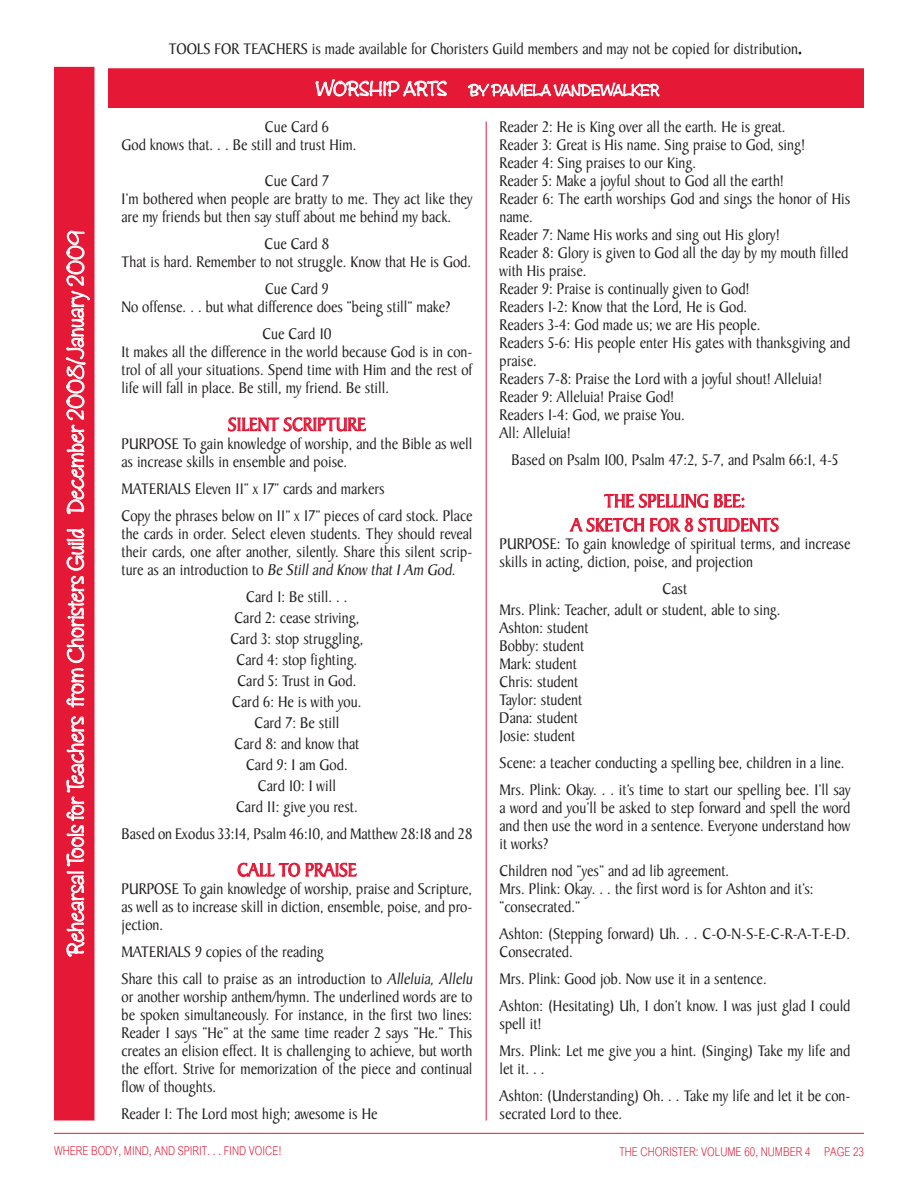
<style>
.page{position:relative;width:918px;height:1188px;background:#fff}
.page>*{position:absolute;margin:0;border:0;box-sizing:border-box;transform-origin:0 0}
.t1{font:24px "Zipty Do";color:#fff}
.t2{font:19.8px/24px "Baker Signet";color:#e51836;text-align:center;scale:.91 1}
.t3{font:18.75px "Cordia New";color:#e51836;scale:.8 1}
.t4{font:16.5px/18px "Baker Signet";color:#231f20;scale:.91 1}
.t5{font:16.5px "Zipty Do";color:#fff}
.s1{font-size:21px}
</style>
<div class="page">
<div style="left:55px;top:68px;width:39px;height:1052px;background:#e51836"></div>
<div style="left:54px;top:67px;width:41px;height:1053px;border:2px solid #e51836"></div>
<svg style="left:66px;top:716px;width:19px;height:241px"></svg>
<svg style="left:66px;top:528px;width:19px;height:180px"></svg>
<svg style="left:66px;top:230px;width:24px;height:285px"></svg>
<div style="left:109px;top:69px;width:754px;height:38px;background:#e51836"></div>
<div style="left:108px;top:68px;width:756px;height:40px;border:2px solid #e51836"></div>
<svg style="left:315px;top:79px;width:132px;height:29px"></svg>
<svg style="left:468px;top:82px;width:192px;height:44px"></svg>
<svg style="left:798px;top:51px;width:4px;height:4px"></svg>
<hr style="left:486px;top:122px;width:1px;height:998px;background:#e51836">
<svg style="left:228px;top:417px;width:139px;height:15px"></svg>
<svg style="left:237px;top:862px;width:120px;height:15px"></svg>
<svg style="left:604px;top:493px;width:141px;height:15px"></svg>
<svg style="left:569px;top:517px;width:210px;height:15px"></svg>
<hr style="left:54px;top:1133px;width:810px;height:1px;background:#e51836">
<p class="t4" style="left:169px;top:40px;width:697px">TOOLS FOR TEACHERS is made available for Choristers Guild members and may not be copied for distribution.</p>
<h1 class="t1" style="left:61px;top:956px;width:728px;rotate:-90deg">Rehearsal Tools for Teachers from Choristers Guild December 2008/January 2009</h1>
<p class="t5" style="left:316px;top:80px;width:345px"><span class="s1">WORSHIP ARTS</span> BY PAMELA VANDEWALKER</p>
<p class="t4" style="left:122px;top:118px;width:260px;text-indent:143px">Cue Card 6<br>God knows that. . . Be still and trust Him.</p>
<p class="t4" style="left:122px;top:172px;width:387px;text-indent:143px">Cue Card 7<br>I’m bothered when people are bratty to me. They act like they are my friends but then say stuff about me behind my back.</p>
<p class="t4" style="left:122px;top:235px;width:386px;text-align:center">Cue Card 8<br>That is hard. Remember to not struggle. Know that He is God.</p>
<p class="t4" style="left:122px;top:280px;width:363px;text-indent:144px">Cue Card 9<br>No offense. . . but what difference does “being still” make?</p>
<p class="t4" style="left:122px;top:325px;width:387px;text-indent:141px">Cue Card 10<br>It makes all the difference in the world because God is in con&shy;trol of all your situations. Spend time with Him and the rest of life will fall in place. Be still, my friend. Be still.</p>
<p class="t2" style="left:228px;top:413px;width:153px">SILENT SCRIPTURE</p>
<p class="t4" style="left:122px;top:435px;width:387px">PURPOSE To gain knowledge of worship, and the Bible as well as increase skills in ensemble and poise.</p>
<p class="t4" style="left:122px;top:475px;width:387px;line-height:27px">MATERIALS Eleven 11” x 17” cards and markers<br>Copy the phrases below on 11” x 17” pieces of card stock. Place</p>
<p class="t4" style="left:122px;top:525px;width:387px;text-align:justify">the cards in order. Select eleven students. They should reveal their cards, one after another, silently. Share this silent scrip&shy;ture as an introduction to Be Still and Know that I Am God.</p>
<p class="t4" style="left:230px;top:586px;width:148px;line-height:21px;text-align:center">Card 1: Be still. . .<br>Card 2: cease striving,<br>Card 3: stop struggling,<br>Card 4: stop fighting.<br>Card 5: Trust in God.<br>Card 6: He is with you.<br>Card 7: Be still<br>Card 8: and know that<br>Card 9: I am God.<br>Card 10: I will<br>Card 11: give you rest.</p>
<p class="t4" style="left:122px;top:825px;width:387px">Based on Exodus 33:14, Psalm 46:10, and Matthew 28:18 and 28</p>
<p class="t2" style="left:237px;top:859px;width:133px">CALL TO PRAISE</p>
<p class="t4" style="left:122px;top:880px;width:387px;text-align:justify">PURPOSE To gain knowledge of worship, praise and Scripture, as well as to increase skill in diction, ensemble, poise, and pro&shy;jection.</p>
<p class="t4" style="left:122px;top:939px;width:390px;line-height:27px">MATERIALS 9 copies of the reading<br>Share this call to praise as an introduction to Alleluia, Allelu</p>
<p class="t4" style="left:122px;top:988px;width:387px;text-align:justify">or another worship anthem/hymn. The underlined words are to be spoken simultaneously. For instance, in the first two lines:<br>Reader 1 says “He” at the same time reader 2 says “He.” This creates an elision effect. It is challenging to achieve, but worth the effort. Strive for memorization of the piece and continual flow of thoughts.</p>
<p class="t4" style="left:122px;top:1105px;width:283px">Reader 1: The Lord most high; awesome is He</p>
<p class="t4" style="left:500px;top:118px;width:387px">Reader 2: He is King over all the earth. He is great.<br>Reader 3: Great is His name. Sing praise to God, sing!<br>Reader 4: Sing praises to our King.<br>Reader 5: Make a joyful shout to God all the earth!<br>Reader 6: The earth worships God and sings the honor of His name.<br>Reader 7: Name His works and sing out His glory!<br>Reader 8: Glory is given to God all the day by my mouth filled with His praise.<br>Reader 9: Praise is continually given to God!<br>Readers 1-2: Know that the Lord, He is God.<br>Readers 3-4: God made us; we are His people.<br>Readers 5-6: His people enter His gates with thanksgiving and praise.<br>Readers 7-8: Praise the Lord with a joyful shout! Alleluia!<br>Reader 9: Alleluia! Praise God!<br>Readers 1-4: God, we praise You.<br>All: Alleluia!</p>
<p class="t4" style="left:512px;top:451px;width:361px">Based on Psalm 100, Psalm 47:2, 5-7, and Psalm 66:1, 4-5</p>
<p class="t2" style="left:571px;top:490px;width:230px">THE SPELLING BEE:<br>A SKETCH FOR 8 STUDENTS</p>
<p class="t4" style="left:500px;top:535px;width:387px">PURPOSE: To gain knowledge of spiritual terms, and increase skills in acting, diction, poise, and projection</p>
<p class="t4" style="left:500px;top:579px;width:311px;line-height:21px;text-indent:163px">Cast<br>Mrs. Plink: Teacher, adult or student, able to sing.</p>
<p class="t4" style="left:500px;top:619px;width:99px">Ashton: student<br>Bobby: student<br>Mark: student<br>Chris: student<br>Taylor: student<br>Dana: student<br>Josie: student</p>
<p class="t4" style="left:500px;top:750px;width:387px;line-height:27px">Scene: a teacher conducting a spelling bee, children in a line.<br>Mrs. Plink: Okay. . . it’s time to start our spelling bee. I’ll say</p>
<p class="t4" style="left:500px;top:799px;width:387px;text-align:justify">a word and you’ll be asked to step forward and spell the word and then use the word in a sentence. Everyone understand how it works?</p>
<p class="t4" style="left:500px;top:862px;width:347px">Children nod “yes” and ad lib agreement.<br>Mrs. Plink: Okay. . . the first word is for Ashton and it’s: “consecrated.”</p>
<p class="t4" style="left:500px;top:925px;width:387px">Ashton: (Stepping forward) Uh. . . C-O-N-S-E-C-R-A-T-E-D.<br>Consecrated.</p>
<p class="t4" style="left:500px;top:966px;width:387px;line-height:27px">Mrs. Plink: Good job. Now use it in a sentence.<br>Ashton: (Hesitating) Uh, I don’t know. I was just glad I could</p>
<p class="t4" style="left:500px;top:1011px;width:387px;line-height:27px">spell it!<br>Mrs. Plink: Let me give you a hint. (Singing) Take my life and</p>
<p class="t4" style="left:500px;top:1056px;width:387px;line-height:27px">let it. . .<br>Ashton: (Understanding) Oh. . . Take my life and let it be con-</p>
<p class="t4" style="left:500px;top:1105px;width:137px">secrated Lord to thee.</p>
<p class="t3" style="left:54px;top:1138px;width:286px">WHERE BODY, MIND, AND SPIRIT. . . FIND VOICE!</p>
<p class="t3" style="left:619px;top:1139px;width:307px">THE CHORISTER: VOLUME 60, NUMBER 4 PAGE 23</p>
</div>
